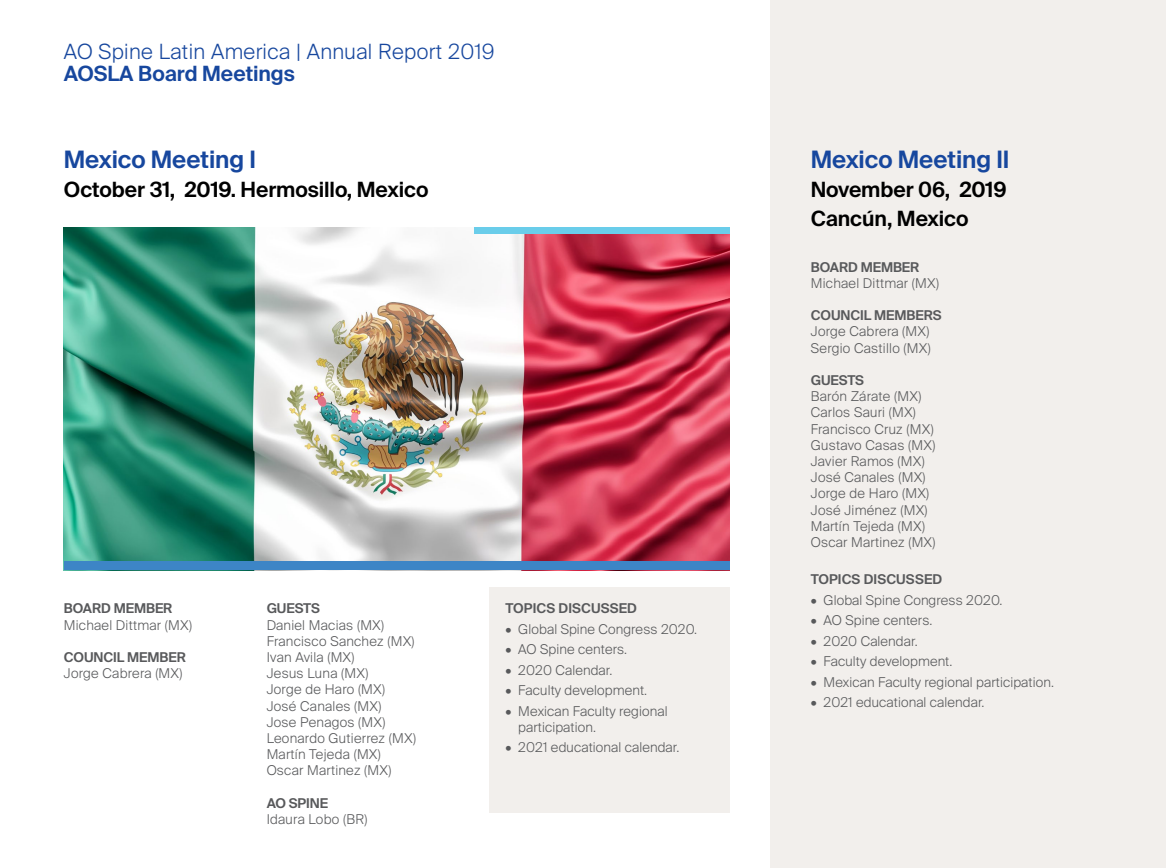
<style>
.page{position:relative;width:1166px;height:868px;background:#fff}
.page>*{position:absolute;margin:0;border:0;box-sizing:border-box;transform-origin:0 0}
.t1{font:600 24px "Suisse Intl";letter-spacing:-.005em;color:#17479e}
.t2{font:600 21px/29.4px "Suisse Intl";letter-spacing:-.005em;color:#000}
.t3{font:300 21px "Suisse Intl";letter-spacing:.02em;color:#17479e}
.t4{font:600 21px "Suisse Intl";letter-spacing:-.005em;color:#17479e}
.t5{font:300 13.5px/16.2px "Suisse Intl";letter-spacing:.02em;color:#58595b}
.t6{font:600 13.5px "Suisse Intl";letter-spacing:-.005em;color:#58595b}
</style>
<div class="page">
<div style="left:489px;top:586px;width:240px;height:226px;background:#f2efec"></div>
<img style="left:64px;top:228px;width:665px;height:333px">
<div style="left:474px;top:228px;width:255px;height:6px;background:#6acdea"></div>
<div style="left:64px;top:561px;width:665px;height:9px;background:#3d85c6"></div>
<div style="left:770px;top:0;width:395px;height:867px;background:#f2efec"></div>
<h2 class="t3" style="left:64px;top:39px;width:432px">AO Spine Latin America | Annual Report 2019</h2>
<h2 class="t4" style="left:64px;top:62px;width:232px">AOSLA Board Meetings</h2>
<h1 class="t1" style="left:64px;top:145px;width:193px">Mexico Meeting I</h1>
<h2 class="t2" style="left:64px;top:175px;width:366px">October 31, 2019. Hermosillo, Mexico</h2>
<p class="t6" style="left:64px;top:600px;width:110px">BOARD MEMBER</p>
<p class="t5" style="left:64px;top:616px;width:130px">Michael Dittmar (MX)</p>
<p class="t6" style="left:64px;top:649px;width:123px">COUNCIL MEMBER</p>
<p class="t5" style="left:64px;top:665px;width:120px">Jorge Cabrera (MX)</p>
<p class="t6" style="left:266px;top:600px;width:55px">GUESTS</p>
<p class="t5" style="left:266px;top:616px;width:151px">Daniel Macias (MX)<br>Francisco Sanchez (MX)<br>Ivan Avila (MX)<br>Jesus Luna (MX)<br>Jorge de Haro (MX)<br>José Canales (MX)<br>Jose Penagos (MX)<br>Leonardo Gutierrez (MX)<br>Martín Tejeda (MX)<br>Oscar Martinez (MX)</p>
<p class="t6" style="left:266px;top:795px;width:63px">AO SPINE</p>
<p class="t5" style="left:266px;top:811px;width:102px">Idaura Lobo (BR)</p>
<p class="t6" style="left:505px;top:600px;width:133px">TOPICS DISCUSSED</p>
<p class="t5" style="left:505px;top:621px;width:193px">• Global Spine Congress 2020.</p>
<p class="t5" style="left:505px;top:641px;width:123px">• AO Spine centers.</p>
<p class="t5" style="left:505px;top:661px;width:108px">• 2020 Calendar.</p>
<p class="t5" style="left:505px;top:682px;width:143px">• Faculty development.</p>
<p class="t5" style="left:518px;top:702px;width:151px;text-indent:-13px">• Mexican Faculty regional participation.</p>
<p class="t5" style="left:505px;top:739px;width:175px">• 2021 educational calendar.</p>
<h1 class="t1" style="left:810px;top:145px;width:200px">Mexico Meeting II</h1>
<h2 class="t2" style="left:810px;top:175px;width:197px">November 06, 2019<br>Cancún, Mexico</h2>
<p class="t6" style="left:810px;top:259px;width:110px">BOARD MEMBER</p>
<p class="t5" style="left:810px;top:275px;width:130px">Michael Dittmar (MX)</p>
<p class="t6" style="left:810px;top:307px;width:132px">COUNCIL MEMBERS</p>
<p class="t5" style="left:810px;top:323px;width:121px">Jorge Cabrera (MX)<br>Sergio Castillo (MX)</p>
<p class="t6" style="left:810px;top:372px;width:55px">GUESTS</p>
<p class="t5" style="left:810px;top:388px;width:126px">Barón Zárate (MX)<br>Carlos Sauri (MX)<br>Francisco Cruz (MX)<br>Gustavo Casas (MX)<br>Javier Ramos (MX)<br>José Canales (MX)<br>Jorge de Haro (MX)<br>José Jiménez (MX)<br>Martín Tejeda (MX)<br>Oscar Martinez (MX)</p>
<p class="t6" style="left:810px;top:571px;width:133px">TOPICS DISCUSSED</p>
<p class="t5" style="left:810px;top:592px;width:193px">• Global Spine Congress 2020.</p>
<p class="t5" style="left:810px;top:612px;width:123px">• AO Spine centers.</p>
<p class="t5" style="left:810px;top:633px;width:108px">• 2020 Calendar.</p>
<p class="t5" style="left:810px;top:653px;width:143px">• Faculty development.</p>
<p class="t5" style="left:810px;top:673px;width:245px">• Mexican Faculty regional participation.</p>
<p class="t5" style="left:810px;top:694px;width:175px">• 2021 educational calendar.</p>
</div>
